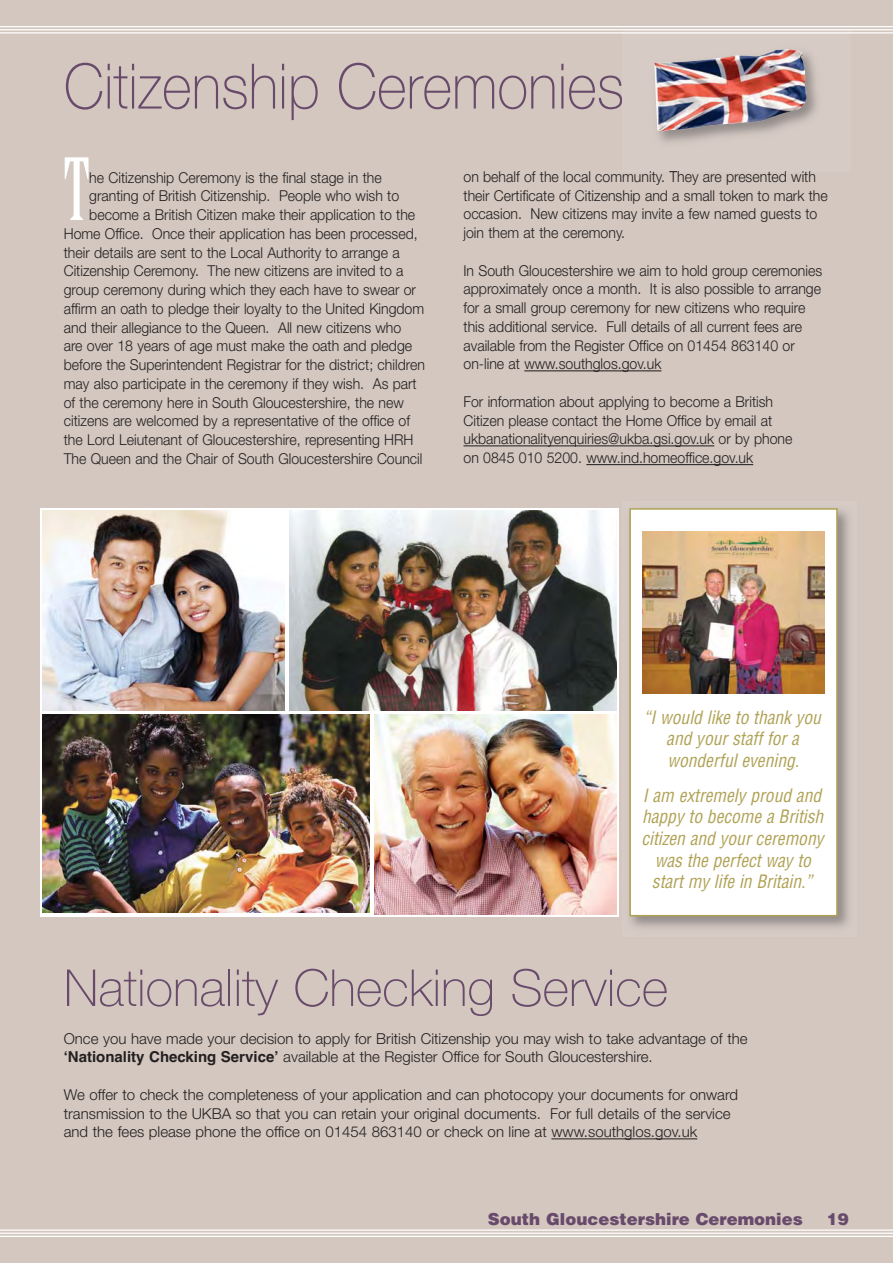
<style>
.page{position:relative;width:893px;height:1263px;background:#d3c7bf}
.page>*{position:absolute;margin:0;border:0;box-sizing:border-box;transform-origin:0 0}
.t1{font:83.55px "Birch Std";color:#fff;scale:.94 1}
.t2{font:100 62.7px "Helvetica Neue";color:#684a6b;scale:.91 1}
.t3{font:100 51px "Helvetica Neue";color:#684a6b}
.t4{font:italic condensed 18px/21.6px "Helvetica";color:#b0a255;text-align:center}
.t5{font:900 16.5px "Helvetica";color:#684a6b}
.t6{font:300 15px/18.8px "Helvetica Neue";color:#231f20;scale:.94 1}
.t7{font:300 15px/18.8px "Helvetica Neue";color:#231f20}
.s1{font-family:"Helvetica";font-weight:700}
</style>
<div class="page">
<div style="left:631px;top:510px;width:205px;height:405px;background:#fff"></div>
<div style="left:629px;top:508px;width:209px;height:408px;border:2px solid #b0a255"></div>
<img style="left:642px;top:531px;width:183px;height:162px">
<hr style="left:551px;top:1138px;width:146px;height:1px;background:#231f20">
<hr style="left:524px;top:370px;width:137px;height:1px;background:#231f20">
<hr style="left:463px;top:445px;width:251px;height:1px;background:#231f20">
<hr style="left:586px;top:464px;width:167px;height:1px;background:#231f20">
<img style="left:650px;top:55px;width:166px;height:117px">
<img style="left:654px;top:49px;width:153px;height:83px">
<svg style="left:40px;top:508px;width:579px;height:408px;background:#f0edeb"></svg>
<img style="left:43px;top:510px;width:242px;height:200px">
<img style="left:289px;top:510px;width:328px;height:200px">
<img style="left:43px;top:714px;width:327px;height:198px">
<img style="left:374px;top:714px;width:243px;height:200px">
<hr style="left:0;top:26px;width:893px;height:1px;background:#fff">
<hr style="left:0;top:29px;width:893px;height:1px;background:#fff">
<hr style="left:0;top:32px;width:893px;height:2px;background:#fff">
<hr style="left:0;top:1229px;width:893px;height:2px;background:#fff">
<hr style="left:0;top:1232px;width:893px;height:2px;background:#fff">
<hr style="left:0;top:1236px;width:893px;height:1px;background:#fff">
<p class="t2" style="left:64px;top:64px;width:617px">Citizenship Ceremonies</p>
<p class="t1" style="left:64px;top:142px;width:29px">T</p>
<p class="t6" style="left:89px;top:169px;width:313px">he Citizenship Ceremony is the final stage in the</p>
<p class="t6" style="left:89px;top:188px;width:331px">granting of British Citizenship. People who wish to</p>
<p class="t6" style="left:89px;top:207px;width:348px">become a British Citizen make their application to the</p>
<p class="t6" style="left:64px;top:225px;width:378px">Home Office. Once their application has been processed,</p>
<p class="t6" style="left:64px;top:244px;width:359px">their details are sent to the Local Authority to arrange a</p>
<p class="t6" style="left:64px;top:263px;width:363px">Citizenship Ceremony. The new citizens are invited to a</p>
<p class="t6" style="left:64px;top:282px;width:376px">group ceremony during which they each have to swear or</p>
<p class="t6" style="left:64px;top:300px;width:385px">affirm an oath to pledge their loyalty to the United Kingdom</p>
<p class="t6" style="left:64px;top:319px;width:361px">and their allegiance to the Queen. All new citizens who</p>
<p class="t6" style="left:64px;top:338px;width:372px">are over 18 years of age must make the oath and pledge</p>
<p class="t6" style="left:64px;top:357px;width:386px">before the Superintendent Registrar for the district; children</p>
<p class="t6" style="left:64px;top:375px;width:377px">may also participate in the ceremony if they wish. As part</p>
<p class="t6" style="left:64px;top:394px;width:363px">of the ceremony here in South Gloucestershire, the new</p>
<p class="t6" style="left:64px;top:413px;width:370px">citizens are welcomed by a representative of the office of</p>
<p class="t6" style="left:64px;top:432px;width:374px">the Lord Leiutenant of Gloucestershire, representing HRH</p>
<p class="t6" style="left:64px;top:450px;width:383px">The Queen and the Chair of South Gloucestershire Council</p>
<p class="t6" style="left:463px;top:169px;width:389px">on behalf of the local community. They are presented with their Certificate of Citizenship and a small token to mark the occasion. New citizens may invite a few named guests to join them at the ceremony.</p>
<p class="t6" style="left:463px;top:262px;width:383px">In South Gloucestershire we aim to hold group ceremonies approximately once a month. It is also possible to arrange for a small group ceremony for new citizens who require this additional service. Full details of all current fees are available from the Register Office on 01454 863140 or on-line at www.southglos.gov.uk</p>
<p class="t6" style="left:463px;top:394px;width:352px">For information about applying to become a British Citizen please contact the Home Office by email at ukbanationalityenquiries@ukba.gsi.gov.uk or by phone on 0845 010 5200. www.ind.homeoffice.gov.uk</p>
<p class="t4" style="left:644px;top:708px;width:182px">“I would like to thank you and your staff for a wonderful evening.</p>
<p class="t4" style="left:641px;top:786px;width:187px">I am extremely proud and happy to become a British citizen and your ceremony was the perfect way to start my life in Britain.”</p>
<p class="t3" style="left:64px;top:969px;width:606px">Nationality Checking Service</p>
<p class="t7" style="left:64px;top:1030px;width:685px">Once you have made your decision to apply for British Citizenship you may wish to take advantage of the <span class="s1">ʻNationality Checking Serviceʼ</span> available at the Register Office for South Gloucestershire.</p>
<p class="t7" style="left:64px;top:1086px;width:676px">We offer to check the completeness of your application and can photocopy your documents for onward transmission to the UKBA so that you can retain your original documents. For full details of the service and the fees please phone the office on 01454 863140 or check on line at www.southglos.gov.uk</p>
<p class="t5" style="left:488px;top:1213px;width:316px">South Gloucestershire Ceremonies</p>
<p class="t5" style="left:827px;top:1213px;width:24px">19</p>
</div>
